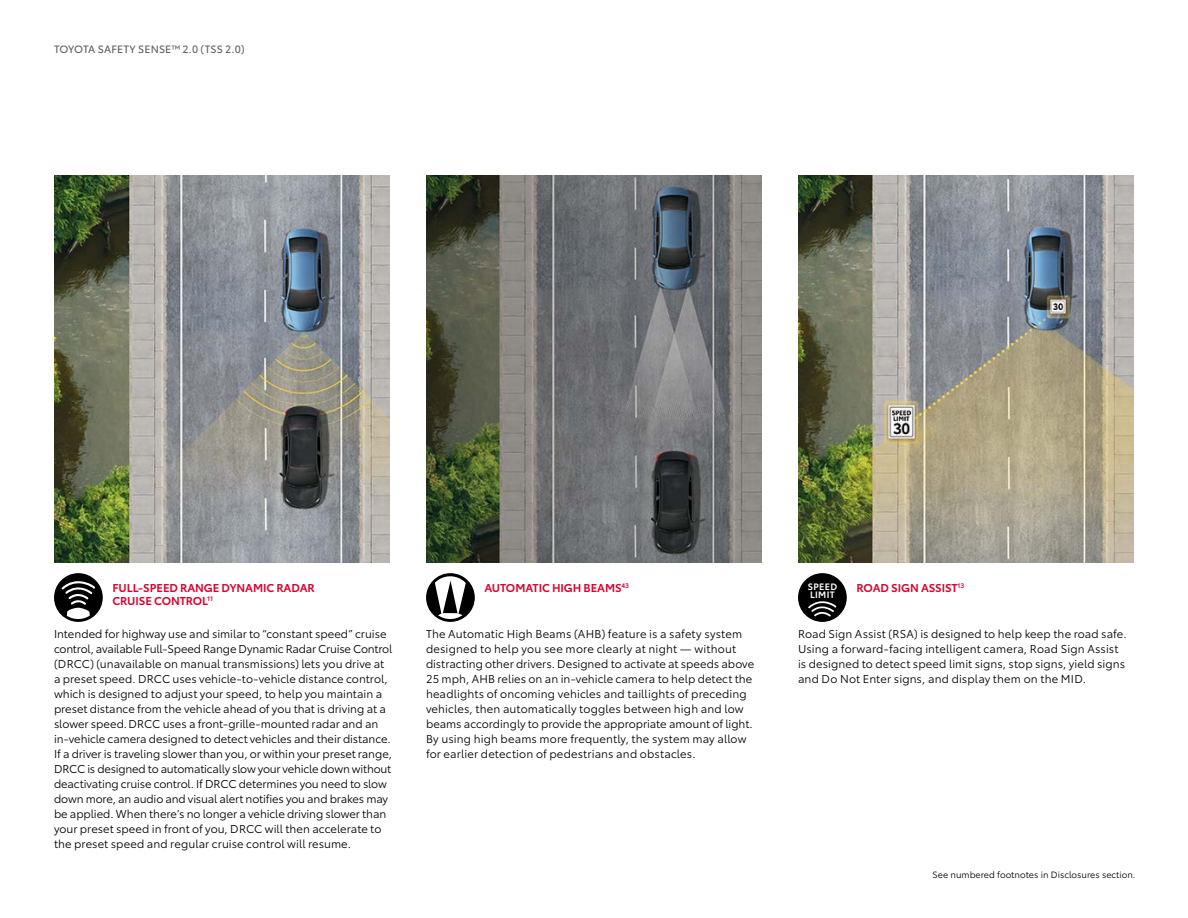
<style>
.page{position:relative;width:1188px;height:918px;background:#fff}
.page>*{position:absolute;margin:0;border:0;box-sizing:border-box;transform-origin:0 0}
.t1{font:11.25px/15px "Toyota Type";color:#000}
.t2{font:600 11.25px/12.8px "Toyota Type";letter-spacing:-.005em;color:#dc002e}
.t3{font:10.5px "Toyota Type";letter-spacing:.01em;color:#5f6062}
.t4{font:9px "Toyota Type";color:#000}
.t5{font:600 9px/7.9px "Toyota Type";letter-spacing:.04em;color:#fff}
</style>
<div class="page">
<img style="left:54px;top:176px;width:336px;height:386px">
<img style="left:426px;top:176px;width:336px;height:386px">
<img style="left:798px;top:176px;width:336px;height:386px">
<svg style="left:54px;top:573px;width:49px;height:49px"></svg>
<div style="left:798px;top:573px;width:49px;height:49px;background:#000;border-radius:50%"></div>
<svg style="left:808px;top:601px;width:28px;height:16px"></svg>
<svg style="left:426px;top:573px;width:49px;height:49px"></svg>
<p class="t3" style="left:54px;top:41px;width:192px">TOYOTA SAFETY SENSE™ 2.0 (TSS 2.0)</p>
<p class="t2" style="left:112px;top:581px;width:204px">FULL-SPEED RANGE DYNAMIC RADAR<br>CRUISE CONTROL<sup>11</sup></p>
<p class="t1" style="left:54px;top:626px;width:340px">Intended for highway use and similar to “constant speed” cruise control, available Full-Speed Range Dynamic Radar Cruise Control (DRCC) (unavailable on manual transmissions) lets you drive at a preset speed. DRCC uses vehicle-to-vehicle distance control, which is designed to adjust your speed, to help you maintain a preset distance from the vehicle ahead of you that is driving at a slower speed. DRCC uses a front-grille-mounted radar and an in-vehicle camera designed to detect vehicles and their distance.<br>If a driver is traveling slower than you, or within your preset range, DRCC is designed to automatically slow your vehicle down without deactivating cruise control. If DRCC determines you need to slow down more, an audio and visual alert notifies you and brakes may be applied. When there’s no longer a vehicle driving slower than your preset speed in front of you, DRCC will then accelerate to the preset speed and regular cruise control will resume.</p>
<p class="t2" style="left:485px;top:581px;width:146px">AUTOMATIC HIGH BEAMS<sup>43</sup></p>
<p class="t1" style="left:426px;top:626px;width:330px">The Automatic High Beams (AHB) feature is a safety system designed to help you see more clearly at night — without distracting other drivers. Designed to activate at speeds above 25 mph, AHB relies on an in-vehicle camera to help detect the headlights of oncoming vehicles and taillights of preceding vehicles, then automatically toggles between high and low beams accordingly to provide the appropriate amount of light.<br>By using high beams more frequently, the system may allow for earlier detection of pedestrians and obstacles.</p>
<p class="t5" style="left:808px;top:582px;width:31px">SPEED<br>LIMIT</p>
<p class="t2" style="left:857px;top:581px;width:109px">ROAD SIGN ASSIST<sup>13</sup></p>
<p class="t1" style="left:798px;top:626px;width:330px">Road Sign Assist (RSA) is designed to help keep the road safe.<br>Using a forward-facing intelligent camera, Road Sign Assist is designed to detect speed limit signs, stop signs, yield signs and Do Not Enter signs, and display them on the MID.</p>
<p class="t4" style="left:933px;top:868px;width:204px">See numbered footnotes in Disclosures section.</p>
</div>
